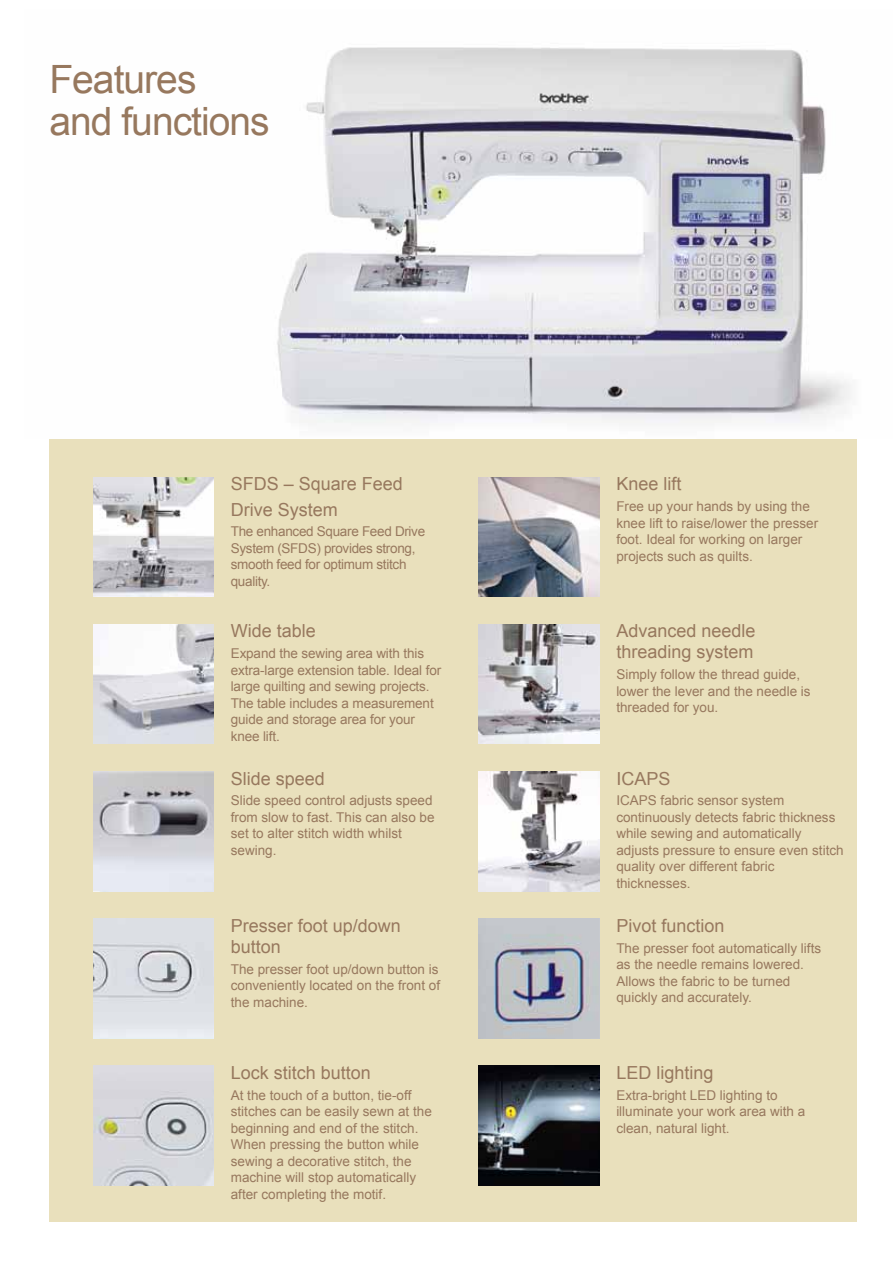
<style>
.page{position:relative;width:893px;height:1265px;background:#fff}
.page>*{position:absolute;margin:0;border:0;box-sizing:border-box;transform-origin:0 0}
.t1{font:39px/42px "Arial";letter-spacing:-.025em;color:#97785e}
.t2{font:18px/21px "Arial";color:#97785e}
.t3{font:13.5px/16.5px "Arial";color:#97785e}
.t4{font:13.5px/16.5px "Arial";letter-spacing:-.025em;color:#97785e}
</style>
<div class="page">
<img style="left:277px;top:47px;width:574px;height:377px">
<div style="left:49px;top:439px;width:808px;height:782px;background:#e9e0bc"></div>
<img style="left:93px;top:771px;width:121px;height:120px">
<img style="left:479px;top:771px;width:120px;height:120px">
<img style="left:479px;top:918px;width:120px;height:120px">
<img style="left:479px;top:1065px;width:120px;height:120px">
<img style="left:93px;top:624px;width:121px;height:120px">
<img style="left:479px;top:624px;width:120px;height:120px">
<img style="left:479px;top:477px;width:120px;height:119px">
<img style="left:93px;top:477px;width:121px;height:119px">
<img style="left:93px;top:918px;width:121px;height:120px">
<img style="left:93px;top:1065px;width:121px;height:120px">
<h1 class="t1" style="left:49px;top:58px;width:222px">Features<br>and functions</h1>
<h2 class="t2" style="left:231px;top:471px;width:174px;line-height:25.2px">SFDS – Square Feed<br>Drive System</h2>
<p class="t4" style="left:231px;top:523px;width:196px">The enhanced Square Feed Drive<br>System (SFDS) provides strong, smooth feed for optimum stitch quality.</p>
<h2 class="t2" style="left:231px;top:620px;width:87px">Wide table</h2>
<p class="t3" style="left:231px;top:645px;width:212px">Expand the sewing area with this extra-large extension table. Ideal for large quilting and sewing projects.<br>The table includes a measurement guide and storage area for your knee lift.</p>
<h2 class="t2" style="left:231px;top:768px;width:96px">Slide speed</h2>
<p class="t3" style="left:231px;top:792px;width:205px">Slide speed control adjusts speed from slow to fast. This can also be set to alter stitch width whilst sewing.</p>
<h2 class="t2" style="left:231px;top:915px;width:172px">Presser foot up/down button</h2>
<p class="t3" style="left:231px;top:960px;width:211px;text-align:justify">The presser foot up/down button is conveniently located on the front of the machine.</p>
<h2 class="t2" style="left:231px;top:1062px;width:142px">Lock stitch button</h2>
<p class="t3" style="left:231px;top:1086px;width:203px">At the touch of a button, tie-off stitches can be easily sewn at the beginning and end of the stitch.<br>When pressing the button while sewing a decorative stitch, the machine will stop automatically after completing the motif.</p>
<h2 class="t2" style="left:616px;top:473px;width:67px">Knee lift</h2>
<p class="t3" style="left:616px;top:498px;width:203px">Free up your hands by using the knee lift to raise/lower the presser foot. Ideal for working on larger projects such as quilts.</p>
<h2 class="t2" style="left:616px;top:620px;width:141px">Advanced needle threading system</h2>
<p class="t3" style="left:616px;top:666px;width:196px">Simply follow the thread guide, lower the lever and the needle is threaded for you.</p>
<h2 class="t2" style="left:616px;top:768px;width:56px">ICAPS</h2>
<p class="t3" style="left:616px;top:792px;width:229px">ICAPS fabric sensor system continuously detects fabric thickness while sewing and automatically adjusts pressure to ensure even stitch quality over different fabric thicknesses.</p>
<h2 class="t2" style="left:616px;top:915px;width:110px">Pivot function</h2>
<p class="t3" style="left:616px;top:939px;width:206px">The presser foot automatically lifts as the needle remains lowered.<br>Allows the fabric to be turned quickly and accurately.</p>
<h2 class="t2" style="left:616px;top:1062px;width:99px">LED lighting</h2>
<p class="t3" style="left:616px;top:1086px;width:191px">Extra-bright LED lighting to illuminate your work area with a clean, natural light.</p>
</div>
